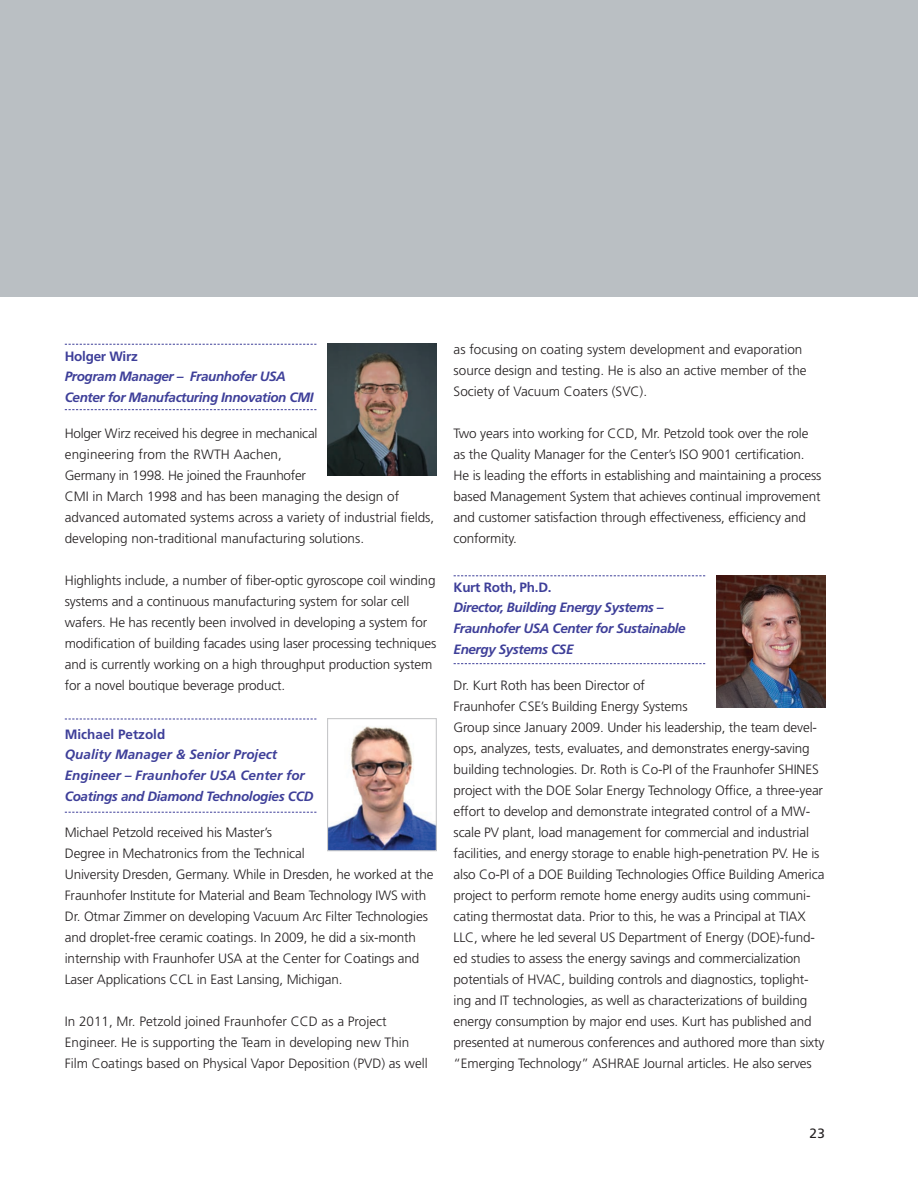
<style>
.page{position:relative;width:918px;height:1188px;background:#fff}
.page>*{position:absolute;margin:0;border:0;box-sizing:border-box;transform-origin:0 0}
.t1{font:300 13.5px/21px "Frutiger LT Std";letter-spacing:-.01em;color:#231f20}
.t2{font:italic 700 13.5px/21px "Frutiger LT Std";letter-spacing:-.03em;color:#3e3f99}
.t3{font:italic 700 13.5px/21px "Frutiger LT Std";color:#3e3f99}
.t4{font:700 13.5px "Frutiger LT Std";letter-spacing:-.02em;color:#3e3f99}
.t5{font:700 13.5px "Frutiger LT Std";color:#3e3f99}
.t6{font:13.5px "Frutiger LT Std";color:#231f20}
</style>
<div class="page">
<div style="left:0;top:0;width:918px;height:297px;background:#babfc3"></div>
<img style="left:328px;top:344px;width:108px;height:132px">
<svg style="left:65px;top:344px;width:251px;height:1px"></svg>
<svg style="left:65px;top:409px;width:251px;height:1px"></svg>
<img style="left:716px;top:575px;width:109px;height:133px">
<svg style="left:454px;top:575px;width:251px;height:1px"></svg>
<svg style="left:454px;top:663px;width:251px;height:1px"></svg>
<img style="left:329px;top:726px;width:106px;height:123px">
<div style="left:327px;top:718px;width:110px;height:133px;border:1px solid #c7c8ca"></div>
<svg style="left:65px;top:719px;width:251px;height:1px"></svg>
<svg style="left:65px;top:812px;width:251px;height:1px"></svg>
<p class="t4" style="left:65px;top:349px;width:75px">Holger Wirz</p>
<p class="t2" style="left:65px;top:366px;width:250px">Program Manager – Fraunhofer USA<br>Center for Manufacturing Innovation CMI</p>
<p class="t1" style="left:65px;top:423px;width:371px">Holger Wirz received his degree in mechanical<br>engineering from the RWTH Aachen,<br>Germany in 1998. He joined the Fraunhofer<br>CMI in March 1998 and has been managing the design of advanced automated systems across a variety of industrial fields, developing non-traditional manufacturing solutions.</p>
<p class="t1" style="left:65px;top:570px;width:373px">Highlights include, a number of fiber-optic gyroscope coil winding systems and a continuous manufacturing system for solar cell wafers. He has recently been involved in developing a system for modification of building facades using laser processing techniques and is currently working on a high throughput production system for a novel boutique beverage product.</p>
<p class="t5" style="left:65px;top:727px;width:102px">Michael Petzold</p>
<p class="t3" style="left:65px;top:744px;width:250px">Quality Manager &amp; Senior Project<br>Engineer – Fraunhofer USA Center for<br>Coatings and Diamond Technologies CCD</p>
<p class="t1" style="left:65px;top:822px;width:370px">Michael Petzold received his Master’s<br>Degree in Mechatronics from the Technical<br>University Dresden, Germany. While in Dresden, he worked at the Fraunhofer Institute for Material and Beam Technology IWS with Dr. Otmar Zimmer on developing Vacuum Arc Filter Technologies and droplet-free ceramic coatings. In 2009, he did a six-month internship with Fraunhofer USA at the Center for Coatings and Laser Applications CCL in East Lansing, Michigan.</p>
<p class="t1" style="left:65px;top:1011px;width:365px">In 2011, Mr. Petzold joined Fraunhofer CCD as a Project<br>Engineer. He is supporting the Team in developing new Thin<br>Film Coatings based on Physical Vapor Deposition (PVD) as well</p>
<p class="t1" style="left:454px;top:339px;width:355px">as focusing on coating system development and evaporation source design and testing. He is also an active member of the<br>Society of Vacuum Coaters (SVC).</p>
<p class="t1" style="left:454px;top:423px;width:369px">Two years into working for CCD, Mr. Petzold took over the role as the Quality Manager for the Center’s ISO 9001 certification.<br>He is leading the efforts in establishing and maintaining a process based Management System that achieves continual improvement and customer satisfaction through effectiveness, efficiency and conformity.</p>
<p class="t4" style="left:454px;top:580px;width:99px">Kurt Roth, Ph.D.</p>
<p class="t2" style="left:454px;top:597px;width:234px">Director, Building Energy Systems –<br>Fraunhofer USA Center for Sustainable<br>Energy Systems CSE</p>
<p class="t1" style="left:454px;top:675px;width:372px">Dr. Kurt Roth has been Director of<br>Fraunhofer CSE’s Building Energy Systems<br>Group since January 2009. Under his leadership, the team devel&shy;ops, analyzes, tests, evaluates, and demonstrates energy-saving building technologies. Dr. Roth is Co-PI of the Fraunhofer SHINES project with the DOE Solar Energy Technology Office, a three-year effort to develop and demonstrate integrated control of a MW&shy;scale PV plant, load management for commercial and industrial facilities, and energy storage to enable high-penetration PV. He is also Co-PI of a DOE Building Technologies Office Building America project to perform remote home energy audits using communi&shy;cating thermostat data. Prior to this, he was a Principal at TIAX LLC, where he led several US Department of Energy (DOE)-fund&shy;ed studies to assess the energy savings and commercialization potentials of HVAC, building controls and diagnostics, toplight&shy;ing and IT technologies, as well as characterizations of building energy consumption by major end uses. Kurt has published and presented at numerous conferences and authored more than sixty “Emerging Technology” ASHRAE Journal articles. He also serves</p>
<p class="t6" style="left:809px;top:1125px;width:17px">23</p>
</div>
